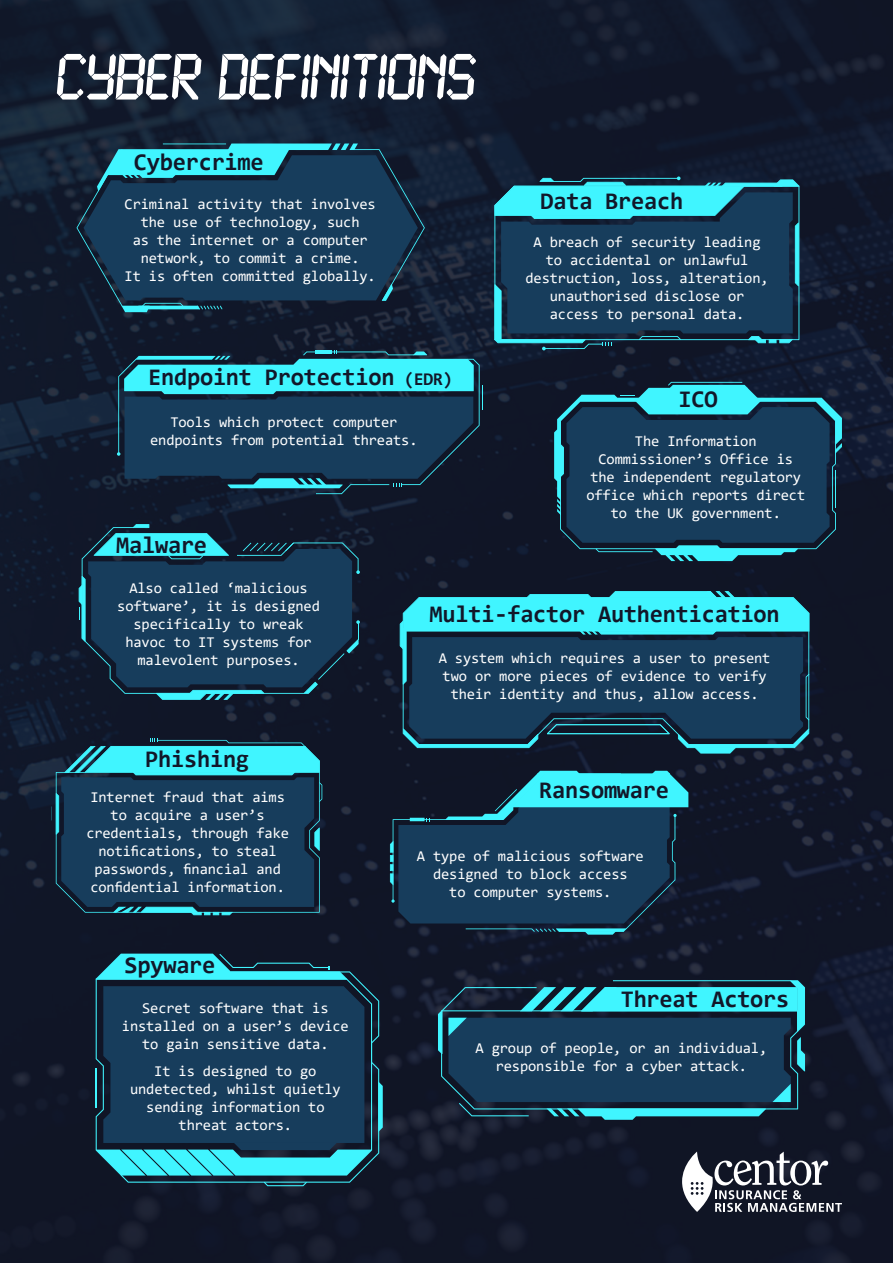
<style>
.page{position:relative;width:893px;height:1263px;background:#fff}
.page>*{position:absolute;margin:0;border:0;box-sizing:border-box;transform-origin:0 0}
.t1{font:57px "LCD Bold";color:#fff}
.t2{font:700 24px "Consolas";letter-spacing:-.01em;color:#121729}
.t3{font:15px/18px "Consolas";letter-spacing:-.01em;color:#fff;text-align:center}
.s1{font-size:18px}
</style>
<div class="page">
<img style="left:0;top:0;width:893px;height:1263px">
<svg style="left:682px;top:1151px;width:160px;height:61px"></svg>
<svg style="left:494px;top:176px;width:305px;height:174px;background:#1d5770"></svg>
<svg style="left:554px;top:382px;width:288px;height:179px;background:#1a4963"></svg>
<svg style="left:400px;top:591px;width:409px;height:162px;background:#20647b"></svg>
<svg style="left:77px;top:144px;width:348px;height:168px;background:#1a4761"></svg>
<hr style="left:163px;top:144px;width:63px;height:1px;background:#40f5ff">
<svg style="left:390px;top:771px;width:298px;height:164px;background:#1b4b64"></svg>
<svg style="left:79px;top:524px;width:281px;height:176px;background:#18405a"></svg>
<svg style="left:56px;top:739px;width:266px;height:176px;background:#1c546d"></svg>
<svg style="left:117px;top:350px;width:366px;height:144px;background:#1e5d74"></svg>
<svg style="left:96px;top:979px;width:25px;height:196px"></svg>
<svg style="left:379px;top:1081px;width:4px;height:51px"></svg>
<hr style="left:96px;top:1068px;width:1px;height:39px;background:#40f5ff">
<svg style="left:103px;top:986px;width:18px;height:189px;background:#194761"></svg>
<svg style="left:96px;top:954px;width:251px;height:25px;background:#27818f"></svg>
<svg style="left:121px;top:971px;width:258px;height:212px;background:#1c516b"></svg>
<svg style="left:264px;top:1182px;width:43px;height:4px"></svg>
<svg style="left:438px;top:980px;width:367px;height:140px;background:#1d546c"></svg>
<h1 class="t1" style="left:58px;top:47px;width:421px">CYBER DEFINITIONS</h1>
<h2 class="t2" style="left:134px;top:147px;width:131px">Cybercrime</h2>
<p class="t3" style="left:125px;top:194px;width:253px">Criminal activity that involves the use of technology, such<br>as the internet or a computer network, to commit a crime.<br>It is often committed globally.</p>
<h2 class="t2" style="left:148px;top:362px;width:306px">Endpoint Protection <span class="s1">(EDR)</span></h2>
<p class="t3" style="left:150px;top:413px;width:269px">Tools which protect computer endpoints from potential threats.</p>
<h2 class="t2" style="left:540px;top:186px;width:144px">Data Breach</h2>
<p class="t3" style="left:525px;top:233px;width:245px">A breach of security leading to accidental or unlawful destruction, loss, alteration, unauthorised disclose or access to personal data.</p>
<h2 class="t2" style="left:678px;top:383px;width:41px">ICO</h2>
<p class="t3" style="left:586px;top:432px;width:220px">The Information<br>Commissioner’s Office is the independent regulatory office which reports direct to the UK government.</p>
<h2 class="t2" style="left:116px;top:529px;width:92px">Malware</h2>
<p class="t3" style="left:117px;top:579px;width:204px">Also called ‘malicious software’, it is designed specifically to wreak havoc to IT systems for malevolent purposes.</p>
<h2 class="t2" style="left:145px;top:744px;width:105px">Phishing</h2>
<p class="t3" style="left:86px;top:787px;width:204px">Internet fraud that aims to acquire a user’s credentials, through fake notifications, to steal passwords, financial and confidential information.</p>
<h2 class="t2" style="left:125px;top:949px;width:92px">Spyware</h2>
<p class="t3" style="left:122px;top:999px;width:228px">Secret software that is installed on a user’s device to gain sensitive data.</p>
<p class="t3" style="left:130px;top:1061px;width:212px">It is designed to go undetected, whilst quietly sending information to threat actors.</p>
<h2 class="t2" style="left:430px;top:598px;width:352px">Multi-factor Authentication</h2>
<p class="t3" style="left:439px;top:648px;width:333px">A system which requires a user to present two or more pieces of evidence to verify their identity and thus, allow access.</p>
<h2 class="t2" style="left:539px;top:775px;width:131px">Ransomware</h2>
<p class="t3" style="left:417px;top:846px;width:228px">A type of malicious software designed to block access<br>to computer systems.</p>
<h2 class="t2" style="left:621px;top:984px;width:170px">Threat Actors</h2>
<p class="t3" style="left:475px;top:1039px;width:293px">A group of people, or an individual, responsible for a cyber attack.</p>
</div>
